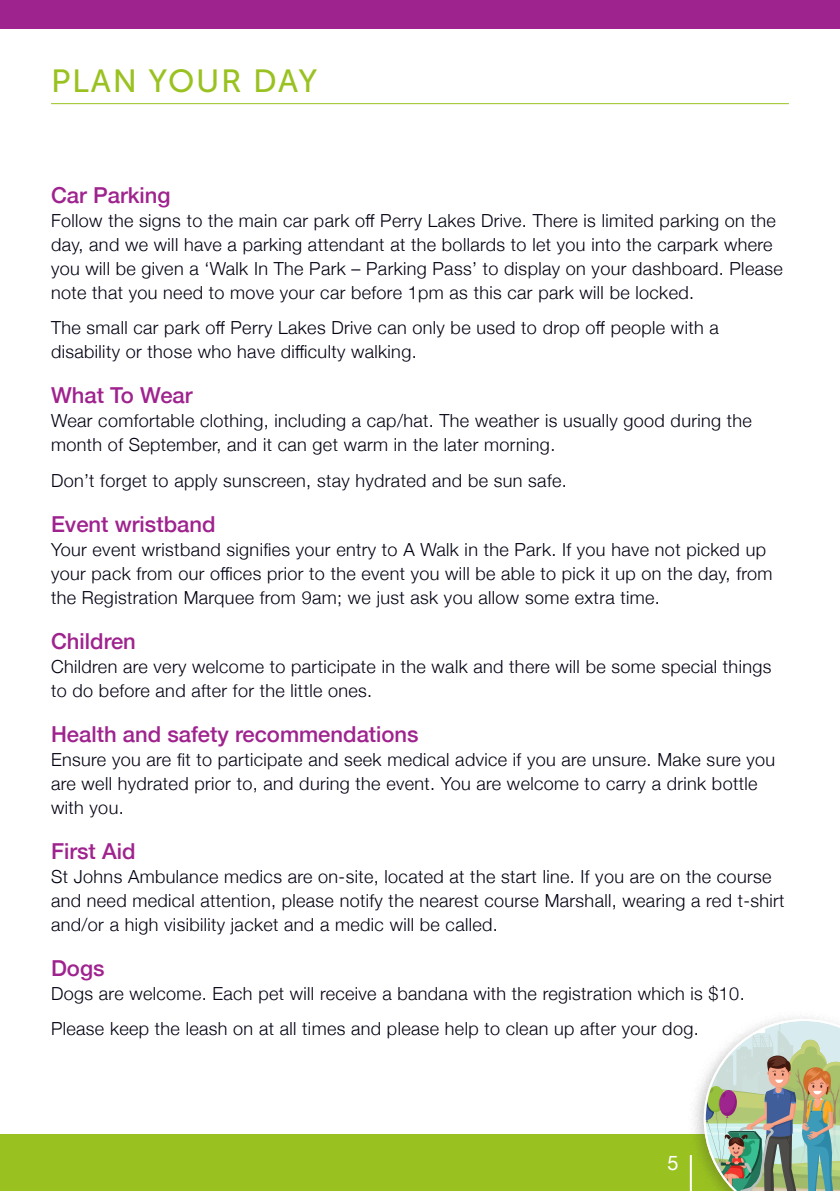
<style>
.page{position:relative;width:840px;height:1191px;background:#fff}
.page>*{position:absolute;margin:0;border:0;box-sizing:border-box;transform-origin:0 0}
.t1{font:32px "Museo Sans 500";letter-spacing:.05em;color:#99c221}
.Sub_Head_Purple{font:500 22px "Helvetica Neue";color:#9f238e}
.Text_10pt{font:20px "Helvetica Neue";color:#fff}
.Text_10pt-2{font:300 18px/24px "Helvetica Neue";letter-spacing:.02em;color:#000212}
</style>
<div class="page">
<div style="left:0;top:1134px;width:839px;height:57px;background:#99c221"></div>
<div style="left:0;top:0;width:839px;height:28px;background:#9f238e"></div>
<div style="left:686px;top:1009px;width:153px;height:182px;background:#231f20;opacity:.25"></div>
<img style="left:703px;top:1019px;width:136px;height:172px">
<hr style="left:51px;top:103px;width:737px;height:1px;background:#99c221">
<hr style="left:689px;top:1155px;width:2px;height:36px;background:#fff">
<p class="t1" style="left:51px;top:63px;width:267px">PLAN YOUR DAY</p>
<p class="Sub_Head_Purple" style="left:51px;top:177px;width:121px">Car Parking</p>
<p class="Text_10pt-2" style="left:51px;top:207px;width:732px">Follow the signs to the main car park off Perry Lakes Drive. There is limited parking on the day, and we will have a parking attendant at the bollards to let you into the carpark where you will be given a ‘Walk In The Park – Parking Pass’ to display on your dashboard. Please note that you need to move your car before 1pm as this car park will be locked.</p>
<p class="Text_10pt-2" style="left:51px;top:314px;width:669px">The small car park off Perry Lakes Drive can only be used to drop off people with a disability or those who have difficulty walking.</p>
<p class="Sub_Head_Purple" style="left:51px;top:378px;width:143px">What To Wear</p>
<p class="Text_10pt-2" style="left:51px;top:407px;width:702px">Wear comfortable clothing, including a cap/hat. The weather is usually good during the month of September, and it can get warm in the later morning.</p>
<p class="Text_10pt-2" style="left:51px;top:467px;width:517px">Don’t forget to apply sunscreen, stay hydrated and be sun safe.</p>
<p class="Sub_Head_Purple" style="left:51px;top:506px;width:166px">Event wristband</p>
<p class="Text_10pt-2" style="left:51px;top:536px;width:722px">Your event wristband signifies your entry to A Walk in the Park. If you have not picked up your pack from our offices prior to the event you will be able to pick it up on the day, from the Registration Marquee from 9am; we just ask you allow some extra time.</p>
<p class="Sub_Head_Purple" style="left:51px;top:623px;width:86px">Children</p>
<p class="Text_10pt-2" style="left:51px;top:653px;width:721px">Children are very welcome to participate in the walk and there will be some special things to do before and after for the little ones.</p>
<p class="Sub_Head_Purple" style="left:51px;top:716px;width:369px">Health and safety recommendations</p>
<p class="Text_10pt-2" style="left:51px;top:746px;width:725px">Ensure you are fit to participate and seek medical advice if you are unsure. Make sure you are well hydrated prior to, and during the event. You are welcome to carry a drink bottle with you.</p>
<p class="Sub_Head_Purple" style="left:51px;top:833px;width:86px">First Aid</p>
<p class="Text_10pt-2" style="left:51px;top:863px;width:734px">St Johns Ambulance medics are on-site, located at the start line. If you are on the course and need medical attention, please notify the nearest course Marshall, wearing a red t-shirt and/or a high visibility jacket and a medic will be called.</p>
<p class="Sub_Head_Purple" style="left:51px;top:950px;width:55px">Dogs</p>
<p class="Text_10pt-2" style="left:51px;top:980px;width:694px">Dogs are welcome. Each pet will receive a bandana with the registration which is $10.</p>
<p class="Text_10pt-2" style="left:51px;top:1015px;width:648px">Please keep the leash on at all times and please help to clean up after your dog.</p>
<p class="Text_10pt" style="left:667px;top:1148px;width:13px">5</p>
</div>
